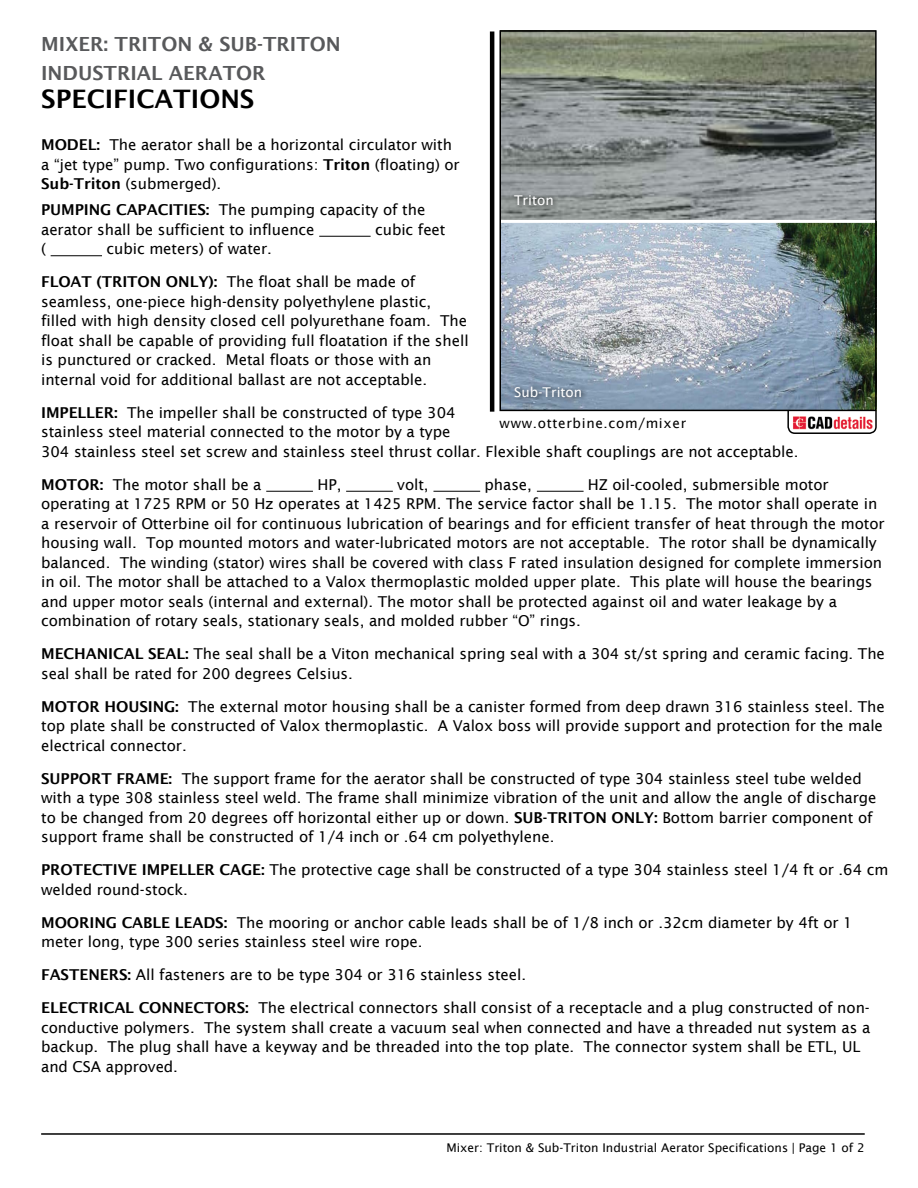
<style>
.page{position:relative;width:918px;height:1188px;background:#fff}
.page>*{position:absolute;margin:0;border:0;box-sizing:border-box;transform-origin:0 0}
.t1{font:600 25.5px "Lucida Sans";color:#000}
.t2{font:600 19.5px/28.5px "Lucida Sans";color:#58595b}
.t3{font:15px/19.5px "Lucida Sans";letter-spacing:-.005em;color:#000}
.t4{font:13.5px "Lucida Sans";letter-spacing:.05em;color:#000}
.t5{font:13.5px "Lucida Sans";color:#fff}
.t6{font:12px "Lucida Sans";color:#000}
.s1{font-weight:600}
</style>
<div class="page">
<div style="left:787px;top:392px;width:90px;height:42px;border:2px solid #000;border-radius:7px"></div>
<img style="left:793px;top:416px;width:80px;height:13px">
<img style="left:503px;top:33px;width:371px;height:375px">
<hr style="left:319px;top:236px;width:52px;height:1px;background:#000">
<hr style="left:51px;top:255px;width:51px;height:1px;background:#000">
<hr style="left:266px;top:491px;width:47px;height:1px;background:#000">
<hr style="left:346px;top:491px;width:47px;height:1px;background:#000">
<hr style="left:433px;top:491px;width:47px;height:1px;background:#000">
<hr style="left:537px;top:491px;width:47px;height:1px;background:#000">
<hr style="left:490px;top:32px;width:4px;height:380px;background:#000">
<hr style="left:41px;top:1133px;width:824px;height:2px;background:#000">
<div style="left:512px;top:383px;width:76px;height:20px;background:#000;opacity:.75"></div>
<div style="left:512px;top:192px;width:48px;height:19px;background:#000;opacity:.75"></div>
<hr style="left:498px;top:220px;width:378px;height:3px;background:#fff">
<div style="left:500px;top:30px;width:377px;height:381px;border:2px solid #000"></div>
<h2 class="t2" style="left:41px;top:30px;width:301px">MIXER: TRITON &amp; SUB-TRITON<br>INDUSTRIAL AERATOR</h2>
<h1 class="t1" style="left:41px;top:84px;width:215px">SPECIFICATIONS</h1>
<p class="t3" style="left:41px;top:135px;width:420px"><span class="s1">MODEL:</span> The aerator shall be a horizontal circulator with a “jet type” pump. Two configurations: <span class="s1">Triton</span> (floating) or<br><span class="s1">Sub-Triton</span> (submerged).</p>
<p class="t3" style="left:41px;top:200px;width:386px"><span class="s1">PUMPING CAPACITIES:</span> The pumping capacity of the aerator shall be sufficient to influence</p>
<p class="t3" style="left:375px;top:220px;width:72px">cubic feet</p>
<p class="t5" style="left:514px;top:192px;width:41px">Triton</p>
<p class="t3" style="left:41px;top:239px;width:6px">(</p>
<p class="t3" style="left:107px;top:239px;width:167px">cubic meters) of water.</p>
<p class="t3" style="left:41px;top:272px;width:429px"><span class="s1">FLOAT (TRITON ONLY):</span> The float shall be made of seamless, one-piece high-density polyethylene plastic, filled with high density closed cell polyurethane foam. The float shall be capable of providing full floatation if the shell is punctured or cracked. Metal floats or those with an internal void for additional ballast are not acceptable.</p>
<p class="t3" style="left:41px;top:403px;width:759px"><span class="s1">IMPELLER:</span> The impeller shall be constructed of type 304<br>stainless steel material connected to the motor by a type<br>304 stainless steel set screw and stainless steel thrust collar. Flexible shaft couplings are not acceptable.</p>
<p class="t3" style="left:41px;top:475px;width:222px"><span class="s1">MOTOR:</span> The motor shall be a</p>
<p class="t3" style="left:318px;top:475px;width:25px">HP,</p>
<p class="t3" style="left:397px;top:475px;width:33px">volt,</p>
<p class="t3" style="left:485px;top:475px;width:49px">phase,</p>
<p class="t5" style="left:514px;top:384px;width:70px">Sub-Triton</p>
<p class="t4" style="left:500px;top:415px;width:188px">www.otterbine.com/mixer</p>
<p class="t3" style="left:41px;top:475px;width:845px;text-indent:547px">HZ oil-cooled, submersible motor operating at 1725 RPM or 50 Hz operates at 1425 RPM. The service factor shall be 1.15. The motor shall operate in a reservoir of Otterbine oil for continuous lubrication of bearings and for efficient transfer of heat through the motor housing wall. Top mounted motors and water-lubricated motors are not acceptable. The rotor shall be dynamically balanced. The winding (stator) wires shall be covered with class F rated insulation designed for complete immersion in oil. The motor shall be attached to a Valox thermoplastic molded upper plate. This plate will house the bearings and upper motor seals (internal and external). The motor shall be protected against oil and water leakage by a combination of rotary seals, stationary seals, and molded rubber “O” rings.</p>
<p class="t3" style="left:41px;top:644px;width:845px"><span class="s1">MECHANICAL SEAL:</span> The seal shall be a Viton mechanical spring seal with a 304 st/st spring and ceramic facing. The seal shall be rated for 200 degrees Celsius.</p>
<p class="t3" style="left:41px;top:697px;width:845px"><span class="s1">MOTOR HOUSING:</span> The external motor housing shall be a canister formed from deep drawn 316 stainless steel. The top plate shall be constructed of Valox thermoplastic. A Valox boss will provide support and protection for the male electrical connector.</p>
<p class="t3" style="left:41px;top:769px;width:837px"><span class="s1">SUPPORT FRAME:</span> The support frame for the aerator shall be constructed of type 304 stainless steel tube welded with a type 308 stainless steel weld. The frame shall minimize vibration of the unit and allow the angle of discharge to be changed from 20 degrees off horizontal either up or down. <span class="s1">SUB-TRITON ONLY:</span> Bottom barrier component of support frame shall be constructed of 1/4 inch or .64 cm polyethylene.</p>
<p class="t3" style="left:41px;top:860px;width:849px"><span class="s1">PROTECTIVE IMPELLER CAGE:</span> The protective cage shall be constructed of a type 304 stainless steel 1/4 ft or .64 cm welded round-stock.</p>
<p class="t3" style="left:41px;top:913px;width:813px"><span class="s1">MOORING CABLE LEADS:</span> The mooring or anchor cable leads shall be of 1/8 inch or .32cm diameter by 4ft or 1 meter long, type 300 series stainless steel wire rope.</p>
<p class="t3" style="left:41px;top:965px;width:486px"><span class="s1">FASTENERS:</span> All fasteners are to be type 304 or 316 stainless steel.</p>
<p class="t3" style="left:41px;top:998px;width:831px"><span class="s1">ELECTRICAL CONNECTORS:</span> The electrical connectors shall consist of a receptacle and a plug constructed of non&shy;conductive polymers. The system shall create a vacuum seal when connected and have a threaded nut system as a backup. The plug shall have a keyway and be threaded into the top plate. The connector system shall be ETL, UL and CSA approved.</p>
<p class="t6" style="left:446px;top:1141px;width:420px">Mixer: Triton &amp; Sub-Triton Industrial Aerator Specifications | Page 1 of 2</p>
</div>
